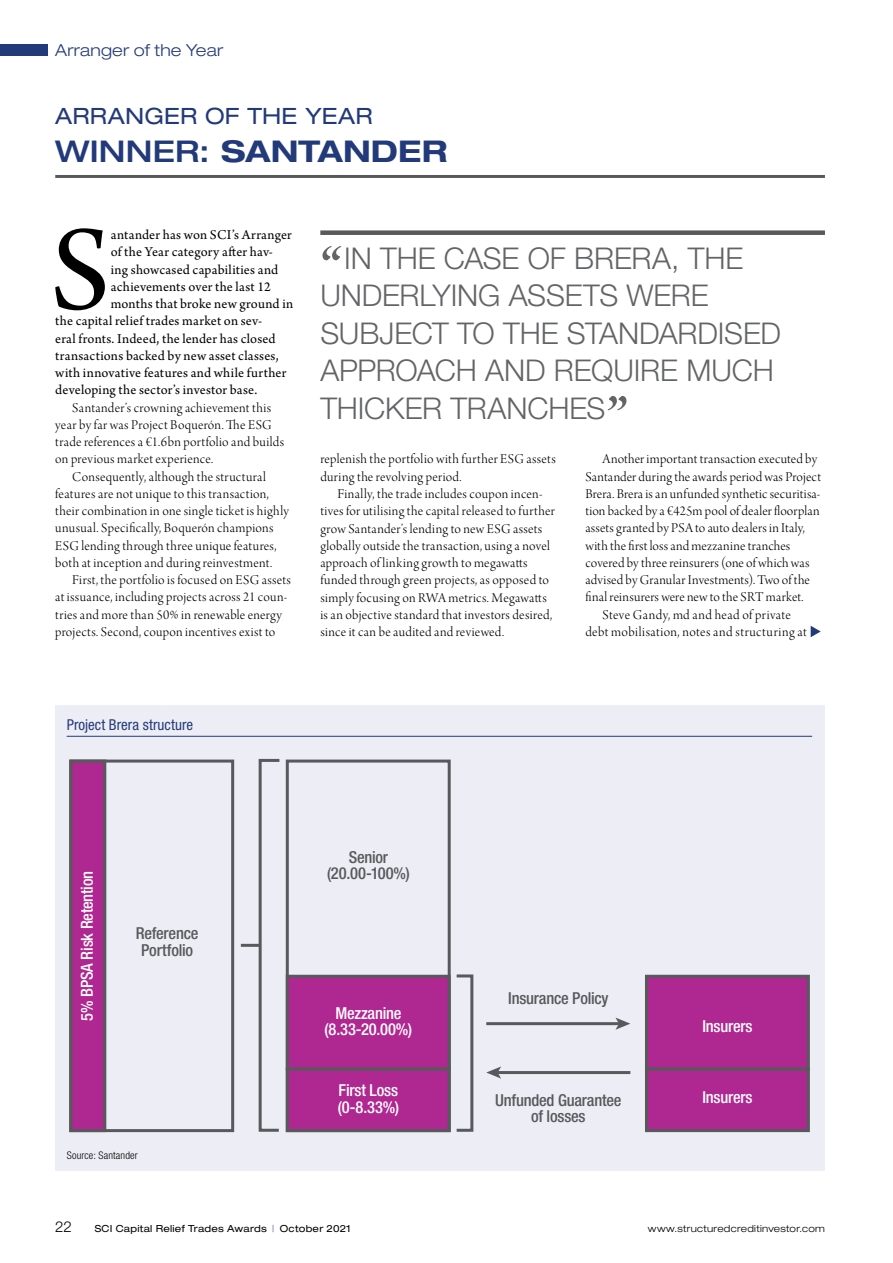
<style>
.page{position:relative;width:893px;height:1263px;background:#fff}
.page>*{position:absolute;margin:0;border:0;box-sizing:border-box;transform-origin:0 0}
.t1{font:125.85px "Arno Pro";color:#000}
.t2{font:300 30px/37.5px "Helvetica Neue LT Pro";letter-spacing:-.005em;color:#636466}
.t3{font:700 expanded 30px "Helvetica Neue LT Pro";letter-spacing:.005em;color:#233a7a}
.t4{font:expanded 22.5px "Helvetica Neue LT Pro";letter-spacing:.01em;color:#233a7a}
.t5{font:500 condensed 16.5px/16.5px "Helvetica Neue LT Pro";letter-spacing:-.015em;color:#58595b;text-align:center}
.t6{font:500 condensed 16.5px/16.5px "Helvetica Neue LT Pro";letter-spacing:-.01em;color:#fff;text-align:center}
.t7{font:300 expanded 16.5px "Helvetica Neue LT Pro";letter-spacing:.01em;color:#233a7a}
.t8{font:condensed 15px "Helvetica Neue LT Pro";letter-spacing:.005em;color:#233a7a}
.t9{font:300 15px "Helvetica Neue LT Pro";color:#000}
.t10{font:14.25px/17.2px "Arno Pro Light Display";letter-spacing:.02em;color:#000}
.t11{font:14.25px "Arno Pro";letter-spacing:.015em;color:#000}
.t12{font:300 condensed 10.5px "Helvetica Neue LT Pro";letter-spacing:.015em;color:#000}
.t13{font:expanded 9.75px "Helvetica Neue LT Pro";letter-spacing:.025em;color:#000}
.t14{font:300 expanded 9.75px "Helvetica Neue LT Pro";letter-spacing:.03em;color:#000}
.s1{font-weight:500}
.s2{font-family:"Arno Pro Bold Display";font-weight:400;font-size:61.5px}
.s3{font-weight:300;color:#233a7a}
</style>
<div class="page">
<hr style="left:55px;top:175px;width:770px;height:3px;background:#58595b">
<div style="left:320px;top:230px;width:505px;height:5px;background:#58595b"></div>
<svg style="left:811px;top:626px;width:10px;height:11px"></svg>
<div style="left:55px;top:705px;width:770px;height:466px;background:#edeef5"></div>
<div style="left:69px;top:759px;width:165px;height:373px;border:3px solid #58595b"></div>
<div style="left:286px;top:759px;width:165px;height:373px;border:3px solid #58595b"></div>
<div style="left:71px;top:761px;width:34px;height:369px;background:#af2790"></div>
<div style="left:69px;top:759px;width:37px;height:373px;border:3px solid #58595b"></div>
<hr style="left:486px;top:1022px;width:134px;height:3px;background:#58595b">
<svg style="left:615px;top:1017px;width:15px;height:13px"></svg>
<hr style="left:497px;top:1071px;width:133px;height:3px;background:#58595b">
<svg style="left:486px;top:1066px;width:15px;height:13px"></svg>
<svg style="left:257px;top:758px;width:23px;height:374px"></svg>
<hr style="left:241px;top:944px;width:20px;height:3px;background:#58595b">
<div style="left:287px;top:1069px;width:162px;height:61px;background:#af2790"></div>
<div style="left:286px;top:1067px;width:165px;height:65px;border:3px solid #58595b"></div>
<div style="left:287px;top:976px;width:162px;height:93px;background:#af2790"></div>
<div style="left:286px;top:975px;width:165px;height:95px;border:3px solid #58595b"></div>
<div style="left:646px;top:1069px;width:162px;height:61px;background:#af2790"></div>
<div style="left:645px;top:1067px;width:165px;height:65px;border:3px solid #58595b"></div>
<div style="left:646px;top:976px;width:162px;height:93px;background:#af2790"></div>
<div style="left:645px;top:975px;width:165px;height:95px;border:3px solid #58595b"></div>
<div style="left:455px;top:974px;width:18px;height:158px;border:3px solid #58595b"></div>
<hr style="left:67px;top:736px;width:745px;height:1px;background:#233a7a">
<div style="left:0;top:44px;width:48px;height:12px;background:#233a7a"></div>
<p class="t7" style="left:55px;top:40px;width:169px">Arranger of the Year</p>
<h3 class="t4" style="left:55px;top:103px;width:319px">ARRANGER OF THE YEAR</h3>
<h2 class="t3" style="left:55px;top:133px;width:394px"><span class="s1">WINNER:</span> SANTANDER</h2>
<h1 class="t1" style="left:50px;top:198px;width:62px">S</h1>
<p class="t11" style="left:111px;top:227px;width:183px">antander has won SCI’s Arranger</p>
<p class="t11" style="left:111px;top:244px;width:164px">of the Year category after hav-</p>
<p class="t11" style="left:111px;top:261px;width:169px">ing showcased capabilities and</p>
<p class="t11" style="left:111px;top:278px;width:162px">achievements over the last 12</p>
<p class="t11" style="left:111px;top:296px;width:184px">months that broke new ground in</p>
<p class="t11" style="left:55px;top:313px;width:208px">the capital relief trades market on sev-</p>
<p class="t11" style="left:55px;top:330px;width:222px">eral fronts. Indeed, the lender has closed</p>
<p class="t11" style="left:55px;top:347px;width:225px">transactions backed by new asset classes,</p>
<p class="t11" style="left:55px;top:365px;width:233px">with innovative features and while further</p>
<p class="t11" style="left:55px;top:382px;width:204px">developing the sector’s investor base.</p>
<p class="t10" style="left:55px;top:400px;width:230px;text-indent:17px">Santander’s crowning achievement this year by far was Project Boquerón. The ESG trade references a €1.6bn portfolio and builds on previous market experience.</p>
<p class="t10" style="left:55px;top:469px;width:235px;text-indent:17px">Consequently, although the structural features are not unique to this transaction, their combination in one single ticket is highly unusual. Specifically, Boquerón champions ESG lending through three unique features, both at inception and during reinvestment.</p>
<p class="t10" style="left:55px;top:572px;width:237px;text-indent:17px">First, the portfolio is focused on ESG assets at issuance, including projects across 21 coun&shy;tries and more than 50% in renewable energy projects. Second, coupon incentives exist to</p>
<h2 class="t2" style="left:320px;top:239px;width:462px"><span class="s2">“</span>IN THE CASE OF BRERA, THE<br>UNDERLYING ASSETS WERE<br>SUBJECT TO THE STANDARDISED<br>APPROACH AND REQUIRE MUCH<br>THICKER TRANCHES <span class="s2">”</span></h2>
<p class="t10" style="left:320px;top:452px;width:237px">replenish the portfolio with further ESG assets during the revolving period.</p>
<p class="t10" style="left:320px;top:486px;width:236px;text-indent:17px">Finally, the trade includes coupon incen&shy;tives for utilising the capital released to further grow Santander’s lending to new ESG assets globally outside the transaction, using a novel approach of linking growth to megawatts funded through green projects, as opposed to simply focusing on RWA metrics. Megawatts is an objective standard that investors desired, since it can be audited and reviewed.</p>
<p class="t10" style="left:602px;top:451px;width:216px">Another important transaction executed by</p>
<p class="t10" style="left:585px;top:469px;width:237px">Santander during the awards period was Project</p>
<p class="t10" style="left:585px;top:486px;width:237px">Brera. Brera is an unfunded synthetic securitisa-</p>
<p class="t10" style="left:585px;top:503px;width:236px">tion backed by a €425m pool of dealer floorplan</p>
<p class="t10" style="left:585px;top:520px;width:221px">assets granted by PSA to auto dealers in Italy,</p>
<p class="t10" style="left:585px;top:538px;width:206px">with the first loss and mezzanine tranches</p>
<p class="t10" style="left:585px;top:555px;width:226px">covered by three reinsurers (one of which was</p>
<p class="t10" style="left:585px;top:572px;width:226px">advised by Granular Investments). Two of the</p>
<p class="t10" style="left:585px;top:589px;width:220px">final reinsurers were new to the SRT market.</p>
<p class="t10" style="left:602px;top:607px;width:190px">Steve Gandy, md and head of private</p>
<p class="t10" style="left:585px;top:624px;width:223px">debt mobilisation, notes and structuring at</p>
<p class="t8" style="left:67px;top:715px;width:128px">Project Brera structure</p>
<p class="t6" style="left:79px;top:1021px;width:151px;rotate:-90deg">5% BPSA Risk Retention</p>
<p class="t5" style="left:136px;top:925px;width:64px">Reference<br>Portfolio</p>
<p class="t12" style="left:67px;top:1149px;width:73px">Source: Santander</p>
<p class="t5" style="left:327px;top:849px;width:84px">Senior (20.00-100%)</p>
<p class="t6" style="left:325px;top:1004px;width:89px">Mezzanine (8.33-20.00%)</p>
<p class="t6" style="left:338px;top:1082px;width:63px;text-align:left">First Loss (0-8.33%)</p>
<p class="t5" style="left:508px;top:990px;width:102px">Insurance Policy</p>
<p class="t5" style="left:495px;top:1091px;width:128px">Unfunded Guarantee of losses</p>
<p class="t6" style="left:702px;top:1017px;width:52px">Insurers</p>
<p class="t6" style="left:702px;top:1089px;width:52px">Insurers</p>
<p class="t9" style="left:55px;top:1218px;width:18px">22</p>
<p class="t13" style="left:95px;top:1223px;width:257px">SCI Capital Relief Trades Awards <span class="s3">|</span> October 2021</p>
<p class="t14" style="left:648px;top:1223px;width:179px">www.structuredcreditinvestor.com</p>
</div>
